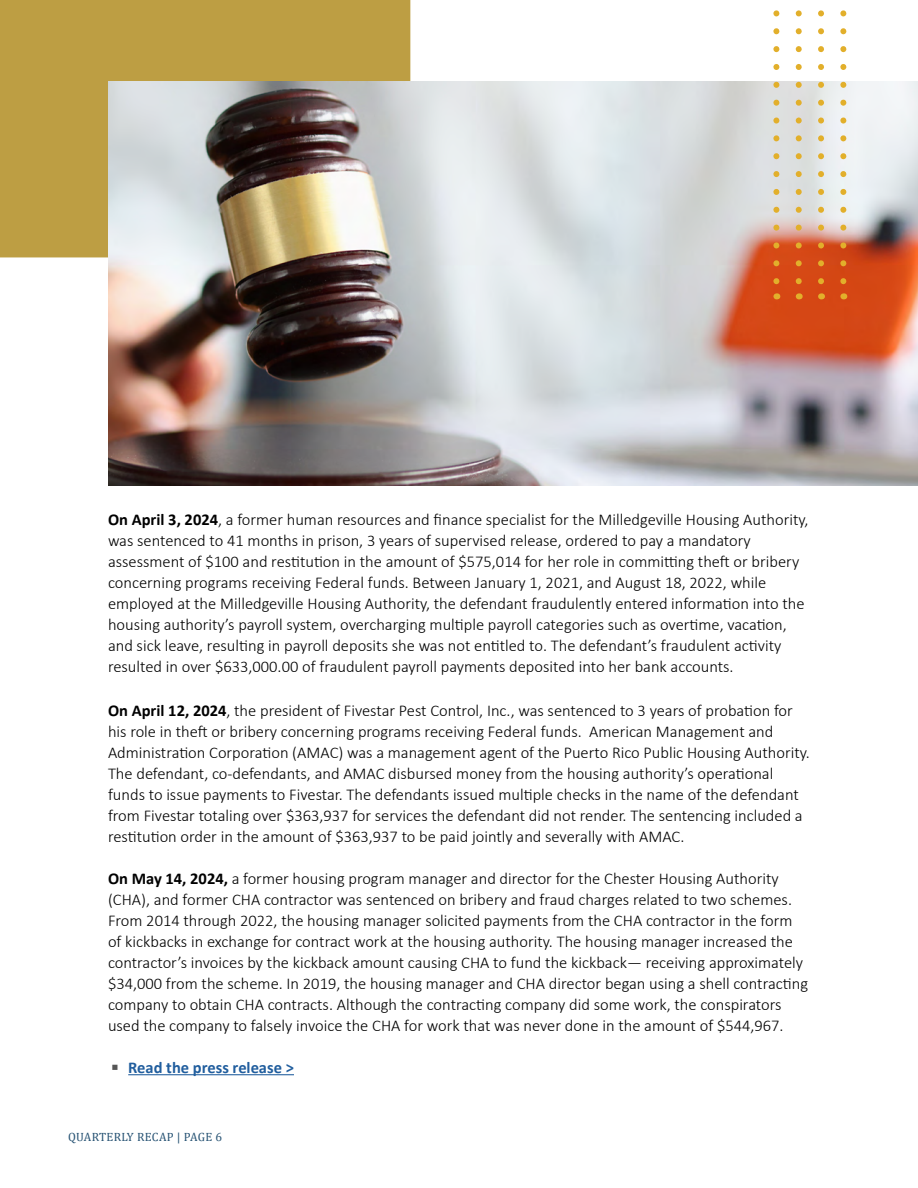
<style>
.page{position:relative;width:918px;height:1188px;background:#fff}
.page>*{position:absolute;margin:0;border:0;box-sizing:border-box;transform-origin:0 0}
.t1{font:300 16.5px/21px "Calibri";color:#000}
.t2{font:700 16.5px "Calibri";color:#215e9e}
.t3{font:12px "Cambria";letter-spacing:.025em;color:#265273}
.s1{font-weight:700}
.s2{font-family:"Cambria";font-weight:400;color:#565656}
</style>
<div class="page">
<div style="left:0;top:0;width:410px;height:257px;background:#bd9e43"></div>
<img style="left:109px;top:81px;width:809px;height:405px">
<svg style="left:773px;top:10px;width:6px;height:289px"></svg>
<svg style="left:796px;top:10px;width:6px;height:289px"></svg>
<svg style="left:818px;top:10px;width:6px;height:289px"></svg>
<svg style="left:840px;top:10px;width:6px;height:289px"></svg>
<hr style="left:128px;top:1074px;width:166px;height:1px;background:#215e9e">
<h4 class="t1" style="left:108px;top:509px;width:702px"><span class="s1">On April 3, 2024</span>, a former human resources and finance specialist for the Milledgeville Housing Authority,</h4>
<p class="t1" style="left:108px;top:530px;width:698px">was sentenced to 41 months in prison, 3 years of supervised release, ordered to pay a mandatory assessment of $100 and restitution in the amount of $575,014 for her role in committing theft or bribery concerning programs receiving Federal funds. Between January 1, 2021, and August 18, 2022, while employed at the Milledgeville Housing Authority, the defendant fraudulently entered information into the housing authority’s payroll system, overcharging multiple payroll categories such as overtime, vacation, and sick leave, resulting in payroll deposits she was not entitled to. The defendant’s fraudulent activity resulted in over $633,000.00 of fraudulent payroll payments deposited into her bank accounts.</p>
<h4 class="t1" style="left:108px;top:700px;width:686px"><span class="s1">On April 12, 2024</span>, the president of Fivestar Pest Control, Inc., was sentenced to 3 years of probation for</h4>
<p class="t1" style="left:108px;top:721px;width:703px">his role in theft or bribery concerning programs receiving Federal funds. American Management and Administration Corporation (AMAC) was a management agent of the Puerto Rico Public Housing Authority.<br>The defendant, co-defendants, and AMAC disbursed money from the housing authority’s operational funds to issue payments to Fivestar. The defendants issued multiple checks in the name of the defendant from Fivestar totaling over $363,937 for services the defendant did not render. The sentencing included a restitution order in the amount of $363,937 to be paid jointly and severally with AMAC.</p>
<h4 class="t1" style="left:108px;top:868px;width:672px"><span class="s1">On May 14, 2024,</span> a former housing program manager and director for the Chester Housing Authority</h4>
<p class="t1" style="left:108px;top:889px;width:702px">(CHA), and former CHA contractor was sentenced on bribery and fraud charges related to two schemes.<br>From 2014 through 2022, the housing manager solicited payments from the CHA contractor in the form of kickbacks in exchange for contract work at the housing authority. The housing manager increased the contractor’s invoices by the kickback amount causing CHA to fund the kickback— receiving approximately $34,000 from the scheme. In 2019, the housing manager and CHA director began using a shell contracting company to obtain CHA contracts. Although the contracting company did some work, the conspirators used the company to falsely invoice the CHA for work that was never done in the amount of $544,967.</p>
<p class="t2" style="left:108px;top:1056px;width:187px"><span class="s2">◾</span> Read the press release &gt;</p>
<p class="t3" style="left:68px;top:1129px;width:156px">QUARTERLY RECAP | PAGE 6</p>
</div>
